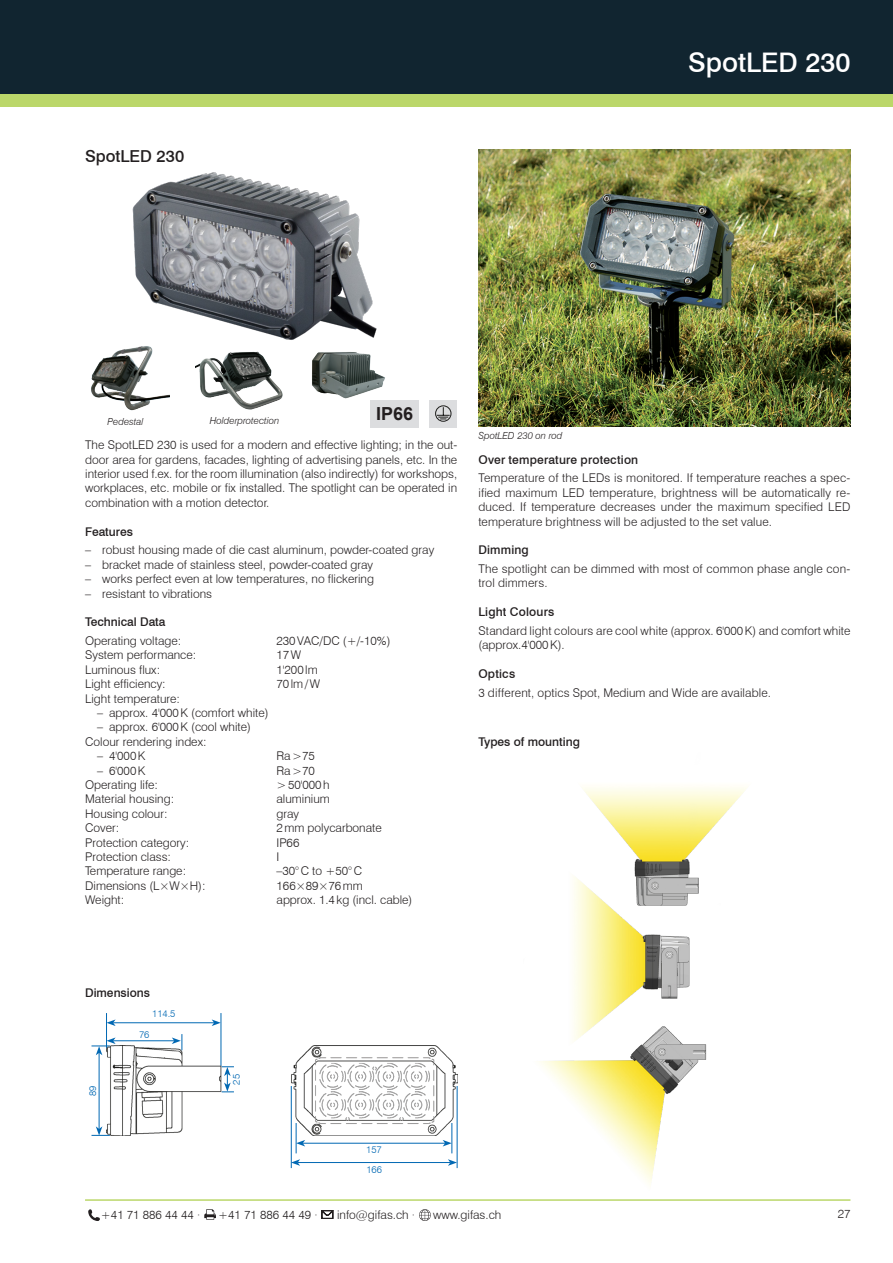
<style>
.page{position:relative;width:893px;height:1263px;background:#fff}
.page>*{position:absolute;margin:0;border:0;box-sizing:border-box;transform-origin:0 0}
.t1{font:500 27px "Swiss 721 BT";color:#fff}
.t2{font:700 18px "Arial";color:#231f20}
.t3{font:500 16.5px "Swiss 721 BT";color:#231f20}
.t4{font:300 12px/14.4px "Swiss 721 BT";color:#231f20}
.t5{font:500 12px "Swiss 721 BT";letter-spacing:.01em;color:#231f20}
.t6{font:italic 300 9.75px "Swiss 721 BT";color:#231f20}
.t7{font:300 9.75px "Swiss 721 BT";color:#0168b3}
</style>
<div class="page">
<div style="left:0;top:89px;width:893px;height:17px;background:#bbd76a"></div>
<div style="left:0;top:0;width:893px;height:94px;background:#112530"></div>
<hr style="left:85px;top:1199px;width:765px;height:2px;background:#bbd76a">
<svg style="left:88px;top:1209px;width:12px;height:12px"></svg>
<svg style="left:204px;top:1209px;width:12px;height:11px"></svg>
<svg style="left:322px;top:1210px;width:11px;height:9px"></svg>
<svg style="left:419px;top:1209px;width:12px;height:12px"></svg>
<div style="left:429px;top:400px;width:28px;height:27px;background:#dcdddf"></div>
<img style="left:478px;top:150px;width:372px;height:277px">
<img style="left:582px;top:787px;width:165px;height:85px">
<img style="left:573px;top:872px;width:126px;height:149px">
<img style="left:510px;top:1021px;width:217px;height:180px">
<img style="left:132px;top:172px;width:245px;height:168px">
<img style="left:312px;top:352px;width:73px;height:47px">
<img style="left:91px;top:346px;width:78px;height:65px">
<img style="left:196px;top:351px;width:87px;height:59px">
<hr style="left:457px;top:1086px;width:1px;height:82px;background:#0168b3">
<hr style="left:106px;top:1013px;width:1px;height:35px;background:#0168b3">
<hr style="left:221px;top:1013px;width:1px;height:53px;background:#0168b3">
<hr style="left:113px;top:1040px;width:61px;height:1px;background:#0168b3">
<hr style="left:113px;top:1022px;width:101px;height:1px;background:#0168b3">
<svg style="left:107px;top:1019px;width:9px;height:7px"></svg>
<svg style="left:212px;top:1019px;width:9px;height:7px"></svg>
<svg style="left:172px;top:1034px;width:11px;height:12px"></svg>
<hr style="left:99px;top:1053px;width:1px;height:76px;background:#0168b3">
<svg style="left:92px;top:1037px;width:24px;height:18px"></svg>
<svg style="left:92px;top:1126px;width:18px;height:10px"></svg>
<hr style="left:291px;top:1086px;width:1px;height:82px;background:#0168b3">
<hr style="left:296px;top:1123px;width:1px;height:30px;background:#0168b3">
<hr style="left:452px;top:1123px;width:1px;height:30px;background:#0168b3">
<hr style="left:303px;top:1143px;width:142px;height:1px;background:#0168b3">
<svg style="left:296px;top:1140px;width:9px;height:6px"></svg>
<svg style="left:443px;top:1140px;width:9px;height:6px"></svg>
<hr style="left:298px;top:1162px;width:152px;height:1px;background:#0168b3">
<svg style="left:291px;top:1159px;width:9px;height:7px"></svg>
<svg style="left:448px;top:1159px;width:9px;height:7px"></svg>
<img style="left:107px;top:1046px;width:350px;height:89px">
<svg style="left:435px;top:405px;width:16px;height:17px"></svg>
<div style="left:370px;top:400px;width:49px;height:27px;background:#dcdddf"></div>
<h3 class="t3" style="left:85px;top:146px;width:101px">SpotLED 230</h3>
<h1 class="t1" style="left:688px;top:46px;width:164px">SpotLED 230</h1>
<p class="t6" style="left:107px;top:415px;width:38px">Pedestal</p>
<p class="t6" style="left:210px;top:415px;width:71px">Holderprotection</p>
<h2 class="t2" style="left:376px;top:401px;width:39px">IP66</h2>
<p class="t4" style="left:85px;top:438px;width:374px;text-align:justify">The SpotLED 230 is used for a modern and effective lighting; in the out&shy;door area for gardens, facades, lighting of advertising panels, etc. In the interior used f.ex. for the room illumination (also indirectly) for workshops, workplaces, etc. mobile or fix installed. The spotlight can be operated in combination with a motion detector.</p>
<p class="t5" style="left:85px;top:524px;width:49px">Features</p>
<p class="t4" style="left:85px;top:543px;width:351px">– robust housing made of die cast aluminum, powder-coated gray</p>
<p class="t4" style="left:85px;top:557px;width:289px">– bracket made of stainless steel, powder-coated gray</p>
<p class="t4" style="left:85px;top:571px;width:290px">– works perfect even at low temperatures, no flickering</p>
<p class="t4" style="left:85px;top:586px;width:128px">– resistant to vibrations</p>
<p class="t5" style="left:85px;top:615px;width:82px">Technical Data</p>
<p class="t4" style="left:85px;top:633px;width:98px">Operating voltage:</p>
<p class="t4" style="left:277px;top:633px;width:115px">230VAC/DC (+/-10%)</p>
<p class="t4" style="left:85px;top:648px;width:113px">System performance:</p>
<p class="t4" style="left:277px;top:648px;width:26px">17W</p>
<p class="t4" style="left:85px;top:662px;width:76px">Luminous flux:</p>
<p class="t4" style="left:277px;top:662px;width:43px">1'200lm</p>
<p class="t4" style="left:85px;top:677px;width:82px">Light efficiency:</p>
<p class="t4" style="left:277px;top:677px;width:45px">70lm/W</p>
<p class="t4" style="left:85px;top:691px;width:96px">Light temperature:</p>
<p class="t4" style="left:97px;top:705px;width:173px">– approx. 4'000K (comfort white)</p>
<p class="t4" style="left:85px;top:720px;width:167px;text-indent:12px">– approx. 6'000K (cool white)<br>Colour rendering index:</p>
<p class="t4" style="left:97px;top:749px;width:50px">– 4'000K</p>
<p class="t4" style="left:277px;top:749px;width:40px">Ra&gt;75</p>
<p class="t4" style="left:97px;top:763px;width:50px">– 6'000K</p>
<p class="t4" style="left:277px;top:763px;width:40px">Ra&gt;70</p>
<p class="t4" style="left:85px;top:777px;width:74px">Operating life:</p>
<p class="t4" style="left:277px;top:777px;width:55px">&gt;50'000h</p>
<p class="t4" style="left:85px;top:792px;width:91px">Material housing:</p>
<p class="t4" style="left:277px;top:792px;width:55px">aluminium</p>
<p class="t4" style="left:85px;top:806px;width:84px">Housing colour:</p>
<p class="t4" style="left:277px;top:806px;width:24px">gray</p>
<p class="t4" style="left:85px;top:821px;width:36px">Cover:</p>
<p class="t4" style="left:277px;top:821px;width:107px">2mm polycarbonate</p>
<p class="t4" style="left:85px;top:835px;width:106px">Protection category:</p>
<p class="t4" style="left:277px;top:835px;width:24px">IP66</p>
<p class="t4" style="left:85px;top:849px;width:87px">Protection class:</p>
<p class="t4" style="left:277px;top:849px;width:4px">I</p>
<p class="t4" style="left:85px;top:864px;width:102px">Temperature range:</p>
<p class="t4" style="left:277px;top:864px;width:87px">–30°C to +50°C</p>
<p class="t4" style="left:85px;top:878px;width:122px">Dimensions (L×W×H):</p>
<p class="t4" style="left:277px;top:878px;width:88px">166×89×76mm</p>
<p class="t4" style="left:85px;top:893px;width:41px">Weight:</p>
<p class="t4" style="left:277px;top:893px;width:137px">approx. 1.4kg (incl. cable)</p>
<p class="t6" style="left:478px;top:430px;width:86px">SpotLED 230 on rod</p>
<p class="t5" style="left:478px;top:452px;width:161px">Over temperature protection</p>
<p class="t4" style="left:478px;top:471px;width:374px;text-align:justify">Temperature of the LEDs is monitored. If temperature reaches a spec&shy;ified maximum LED temperature, brightness will be automatically re&shy;duced. If temperature decreases under the maximum specified LED temperature brightness will be adjusted to the set value.</p>
<p class="t5" style="left:478px;top:543px;width:52px">Dimming</p>
<p class="t4" style="left:478px;top:561px;width:374px">The spotlight can be dimmed with most of common phase angle con&shy;trol dimmers.</p>
<p class="t5" style="left:478px;top:605px;width:78px">Light Colours</p>
<p class="t4" style="left:478px;top:623px;width:374px">Standard light colours are cool white (approx. 6'000K) and comfort white (approx.4'000K).</p>
<p class="t5" style="left:478px;top:666px;width:38px">Optics</p>
<p class="t4" style="left:478px;top:685px;width:294px">3 different, optics Spot, Medium and Wide are available.</p>
<p class="t5" style="left:478px;top:734px;width:103px">Types of mounting</p>
<p class="t5" style="left:85px;top:985px;width:67px">Dimensions</p>
<p class="t7" style="left:152px;top:1007px;width:25px">114.5</p>
<p class="t7" style="left:87px;top:1096px;width:12px;rotate:-90deg">89</p>
<p class="t7" style="left:139px;top:1028px;width:12px">76</p>
<p class="t7" style="left:231px;top:1084px;width:12px;rotate:-90deg">25</p>
<p class="t7" style="left:366px;top:1144px;width:17px">157</p>
<p class="t7" style="left:366px;top:1163px;width:17px">166</p>
<p class="t4" style="left:101px;top:1207px;width:101px">+41 71 886 44 44 ·</p>
<p class="t4" style="left:218px;top:1207px;width:101px">+41 71 886 44 49 ·</p>
<p class="t4" style="left:337px;top:1207px;width:80px">info@gifas.ch ·</p>
<p class="t4" style="left:433px;top:1207px;width:70px">www.gifas.ch</p>
<p class="t4" style="left:838px;top:1207px;width:14px">27</p>
</div>
